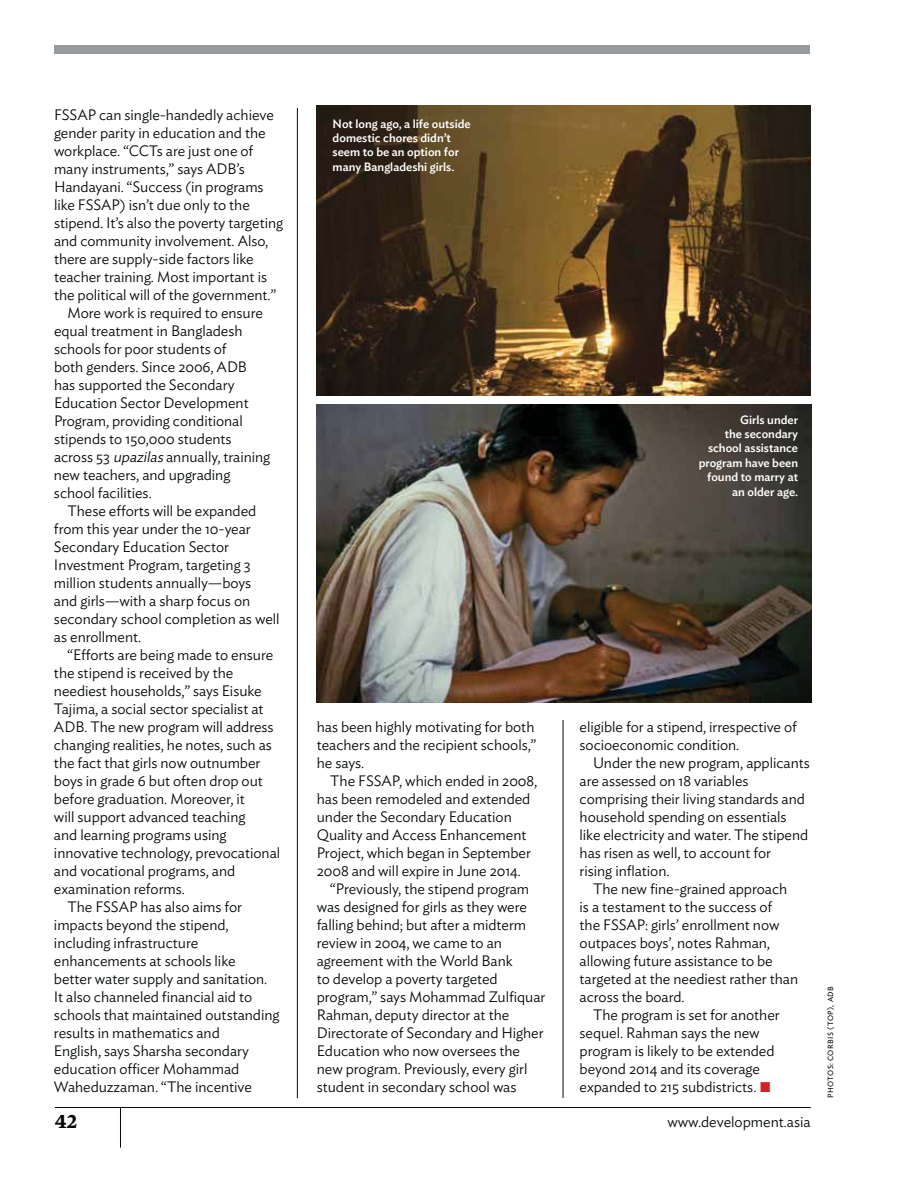
<style>
.page{position:relative;width:918px;height:1188px;background:#fff}
.page>*{position:absolute;margin:0;border:0;box-sizing:border-box;transform-origin:0 0}
.t1{font:700 21px "Mercury Text G2";color:#040809}
.t2{font:300 15px/18px "Ideal Sans";letter-spacing:-.005em;color:#040809}
.t3{font:500 12px/14.4px "Ideal Sans";color:#fff;text-align:right}
.t4{font:7.5px "Ideal Sans";letter-spacing:.05em;color:#040809}
.s1{font-style:italic}
</style>
<div class="page">
<hr style="left:55px;top:1107px;width:756px;height:1px;background:#040809">
<hr style="left:120px;top:1107px;width:1px;height:41px;background:#040809">
<div style="left:54px;top:45px;width:756px;height:9px;background:#979b9e"></div>
<img style="left:317px;top:106px;width:493px;height:290px">
<hr style="left:297px;top:108px;width:1px;height:990px;background:#040809">
<hr style="left:563px;top:720px;width:1px;height:378px;background:#040809">
<img style="left:317px;top:404px;width:495px;height:298px">
<p class="t2" style="left:54px;top:107px;width:221px">FSSAP can single-handedly achieve</p>
<p class="t2" style="left:54px;top:125px;width:213px">gender parity in education and the</p>
<p class="t2" style="left:54px;top:143px;width:201px">workplace. “CCTs are just one of</p>
<p class="t2" style="left:54px;top:161px;width:192px">many instruments,” says ADB’s</p>
<p class="t2" style="left:54px;top:179px;width:211px">Handayani. “Success (in programs</p>
<p class="t2" style="left:54px;top:197px;width:197px">like FSSAP) isn’t due only to the</p>
<p class="t2" style="left:54px;top:215px;width:231px">stipend. It’s also the poverty targeting</p>
<p class="t2" style="left:54px;top:233px;width:216px">and community involvement. Also,</p>
<p class="t2" style="left:54px;top:251px;width:201px">there are supply-side factors like</p>
<p class="t2" style="left:54px;top:269px;width:215px">teacher training. Most important is</p>
<p class="t2" style="left:54px;top:287px;width:224px">the political will of the government.”</p>
<p class="t2" style="left:68px;top:305px;width:197px">More work is required to ensure</p>
<p class="t2" style="left:54px;top:323px;width:190px">equal treatment in Bangladesh</p>
<p class="t2" style="left:54px;top:341px;width:174px">schools for poor students of</p>
<p class="t2" style="left:54px;top:359px;width:195px">both genders. Since 2006, ADB</p>
<p class="t2" style="left:54px;top:377px;width:182px">has supported the Secondary</p>
<p class="t2" style="left:54px;top:395px;width:196px">Education Sector Development</p>
<p class="t2" style="left:54px;top:413px;width:190px">Program, providing conditional</p>
<p class="t2" style="left:54px;top:431px;width:179px">stipends to 150,000 students</p>
<p class="t2" style="left:54px;top:449px;width:218px">across 53 <span class="s1">upazilas</span> annually, training</p>
<p class="t2" style="left:54px;top:467px;width:178px">new teachers, and upgrading</p>
<p class="t2" style="left:54px;top:485px;width:99px">school facilities.</p>
<p class="t2" style="left:67px;top:503px;width:190px">These efforts will be expanded</p>
<p class="t2" style="left:54px;top:521px;width:198px">from this year under the 10-year</p>
<p class="t2" style="left:54px;top:539px;width:177px">Secondary Education Sector</p>
<p class="t2" style="left:54px;top:557px;width:198px">Investment Program, targeting 3</p>
<p class="t2" style="left:54px;top:575px;width:199px">million students annually—boys</p>
<p class="t2" style="left:54px;top:593px;width:198px">and girls—with a sharp focus on</p>
<p class="t2" style="left:54px;top:611px;width:227px">secondary school completion as well</p>
<p class="t2" style="left:54px;top:629px;width:89px">as enrollment.</p>
<p class="t2" style="left:67px;top:647px;width:207px">“Efforts are being made to ensure</p>
<p class="t2" style="left:54px;top:665px;width:181px">the stipend is received by the</p>
<p class="t2" style="left:54px;top:683px;width:209px">neediest households,” says Eisuke</p>
<p class="t2" style="left:54px;top:701px;width:211px">Tajima, a social sector specialist at</p>
<p class="t2" style="left:54px;top:719px;width:221px">ADB. The new program will address</p>
<p class="t2" style="left:54px;top:737px;width:220px">changing realities, he notes, such as</p>
<p class="t2" style="left:54px;top:755px;width:208px">the fact that girls now outnumber</p>
<p class="t2" style="left:54px;top:773px;width:210px">boys in grade 6 but often drop out</p>
<p class="t2" style="left:54px;top:791px;width:192px">before graduation. Moreover, it</p>
<p class="t2" style="left:54px;top:809px;width:193px">will support advanced teaching</p>
<p class="t2" style="left:54px;top:827px;width:174px">and learning programs using</p>
<p class="t2" style="left:54px;top:845px;width:228px">innovative technology, prevocational</p>
<p class="t2" style="left:54px;top:863px;width:183px">and vocational programs, and</p>
<p class="t2" style="left:54px;top:881px;width:133px">examination reforms.</p>
<p class="t2" style="left:67px;top:899px;width:176px">The FSSAP has also aims for</p>
<p class="t2" style="left:54px;top:917px;width:176px">impacts beyond the stipend,</p>
<p class="t2" style="left:54px;top:935px;width:146px">including infrastructure</p>
<p class="t2" style="left:54px;top:953px;width:183px">enhancements at schools like</p>
<p class="t2" style="left:54px;top:971px;width:215px">better water supply and sanitation.</p>
<p class="t2" style="left:54px;top:989px;width:200px">It also channeled financial aid to</p>
<p class="t2" style="left:54px;top:1007px;width:227px">schools that maintained outstanding</p>
<p class="t2" style="left:54px;top:1025px;width:167px">results in mathematics and</p>
<p class="t2" style="left:54px;top:1043px;width:197px">English, says Sharsha secondary</p>
<p class="t2" style="left:54px;top:1061px;width:187px">education officer Mohammad</p>
<p class="t2" style="left:54px;top:1079px;width:199px">Waheduzzaman. “The incentive</p>
<p class="t3" style="left:333px;top:117px;width:140px;text-align:left">Not long ago, a life outside domestic chores didn’t seem to be an option for many Bangladeshi girls.</p>
<p class="t2" style="left:317px;top:719px;width:221px;text-align:justify">has been highly motivating for both teachers and the recipient schools,” he says.</p>
<p class="t2" style="left:317px;top:773px;width:222px;text-indent:14px">The FSSAP, which ended in 2008, has been remodeled and extended under the Secondary Education<br>Quality and Access Enhancement<br>Project, which began in September<br>2008 and will expire in June 2014.</p>
<p class="t2" style="left:317px;top:881px;width:230px;text-indent:14px">“Previously, the stipend program was designed for girls as they were falling behind; but after a midterm review in 2004, we came to an agreement with the World Bank<br>to develop a poverty targeted program,” says Mohammad Zulfiquar<br>Rahman, deputy director at the<br>Directorate of Secondary and Higher<br>Education who now oversees the new program. Previously, every girl student in secondary school was</p>
<p class="t3" style="left:699px;top:413px;width:101px">Girls under<br>the secondary school assistance program have been found to marry at an older age.</p>
<p class="t2" style="left:580px;top:719px;width:219px">eligible for a stipend, irrespective of socioeconomic condition.</p>
<p class="t2" style="left:593px;top:755px;width:218px">Under the new program, applicants</p>
<p class="t2" style="left:580px;top:773px;width:170px">are assessed on 18 variables</p>
<p class="t2" style="left:580px;top:791px;width:227px">comprising their living standards and</p>
<p class="t2" style="left:580px;top:809px;width:209px">household spending on essentials</p>
<p class="t2" style="left:580px;top:827px;width:230px">like electricity and water. The stipend</p>
<p class="t2" style="left:580px;top:845px;width:193px">has risen as well, to account for</p>
<p class="t2" style="left:580px;top:863px;width:92px">rising inflation.</p>
<p class="t2" style="left:593px;top:881px;width:196px">The new fine-grained approach</p>
<p class="t2" style="left:580px;top:899px;width:194px">is a testament to the success of</p>
<p class="t2" style="left:580px;top:917px;width:201px">the FSSAP: girls’ enrollment now</p>
<p class="t2" style="left:580px;top:935px;width:192px">outpaces boys’, notes Rahman,</p>
<p class="t2" style="left:580px;top:953px;width:195px">allowing future assistance to be</p>
<p class="t2" style="left:580px;top:971px;width:220px">targeted at the neediest rather than</p>
<p class="t2" style="left:580px;top:989px;width:107px">across the board.</p>
<p class="t2" style="left:593px;top:1007px;width:188px">The program is set for another</p>
<p class="t2" style="left:580px;top:1025px;width:182px">sequel. Rahman says the new</p>
<p class="t2" style="left:580px;top:1043px;width:196px">program is likely to be extended</p>
<p class="t2" style="left:580px;top:1061px;width:182px">beyond 2014 and its coverage</p>
<p class="t2" style="left:580px;top:1079px;width:178px">expanded to 215 subdistricts.</p>
<h1 class="t1" style="left:55px;top:1115px;width:24px">42</h1>
<p class="t2" style="left:667px;top:1115px;width:145px">www.development.asia</p>
<p class="t4" style="left:828px;top:1098px;width:113px;rotate:-90deg">PHOTOS: CORBIS (TOP), ADB</p>
</div>
